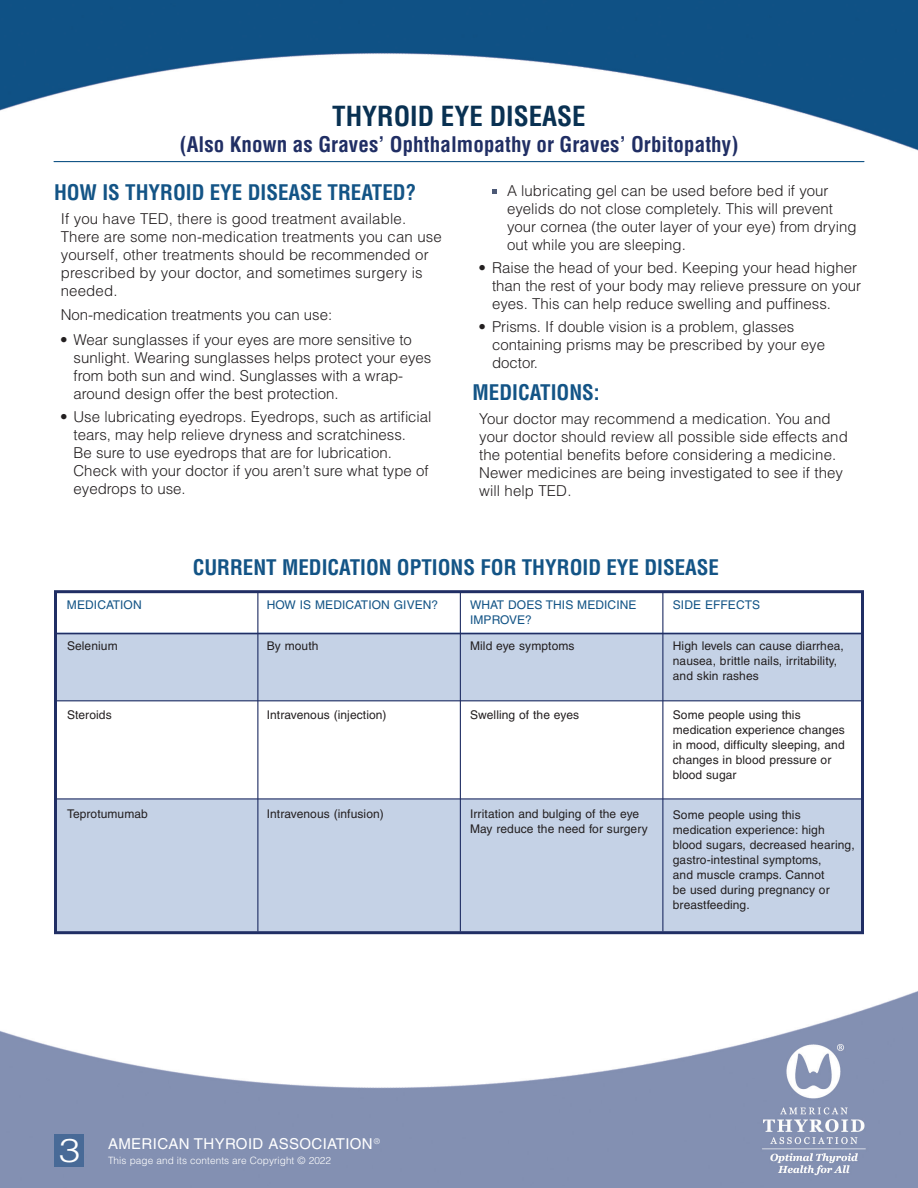
<style>
.page{position:relative;width:918px;height:1188px;background:#fff}
.page>*{position:absolute;margin:0;border:0;box-sizing:border-box;transform-origin:0 0}
.t1{font:300 33px "Helvetica";color:#fff;scale:1.18 1}
.t2{font:700 condensed 27px "Helvetica";color:#093152}
.t3{font:700 condensed 21px "Helvetica";color:#135486}
.t4{font:700 condensed 21px "Helvetica";letter-spacing:.005em;color:#202e64}
.t5{font:300 15px/18px "Helvetica";color:#231f20}
.t6{font:15px "Helvetica";letter-spacing:.025em;color:#fff}
.t7{font:12px/15px "Helvetica";letter-spacing:.01em;color:#231f20}
.t8{font:12px/15px "Helvetica";letter-spacing:.01em;color:#135486}
.t9{font:300 10.05px "Helvetica";letter-spacing:.005em;color:#fff}
</style>
<div class="page">
<img style="left:0;top:0;width:918px;height:1188px">
<div style="left:55px;top:1134px;width:29px;height:32px;background:#486a97"></div>
<hr style="left:54px;top:161px;width:810px;height:1px;background:#135486">
<svg style="left:492px;top:189px;width:5px;height:5px"></svg>
<div style="left:55px;top:799px;width:809px;height:133px;background:#c5d2e6"></div>
<div style="left:54px;top:632px;width:810px;height:69px;background:#c5d2e6"></div>
<hr style="left:54px;top:633px;width:810px;height:1px;background:#202e64">
<hr style="left:257px;top:591px;width:1px;height:341px;background:#202e64">
<hr style="left:460px;top:591px;width:1px;height:341px;background:#202e64">
<hr style="left:662px;top:591px;width:1px;height:341px;background:#202e64">
<hr style="left:54px;top:700px;width:810px;height:1px;background:#202e64">
<hr style="left:54px;top:798px;width:810px;height:1px;background:#202e64">
<div style="left:54px;top:590px;width:810px;height:344px;border:3px solid #202e64"></div>
<h2 class="t2" style="left:332px;top:99px;width:255px">THYROID EYE DISEASE</h2>
<h3 class="t4" style="left:180px;top:131px;width:560px">(Also Known as Graves’ Ophthalmopathy or Graves’ Orbitopathy)</h3>
<h3 class="t3" style="left:54px;top:180px;width:364px">HOW IS THYROID EYE DISEASE TREATED?</h3>
<p class="t5" style="left:61px;top:209px;width:383px">If you have TED, there is good treatment available.<br>There are some non-medication treatments you can use yourself, other treatments should be recommended or prescribed by your doctor, and sometimes surgery is needed.</p>
<p class="t5" style="left:61px;top:306px;width:273px">Non-medication treatments you can use:</p>
<p class="t5" style="left:74px;top:331px;width:359px;text-indent:-14px">• Wear sunglasses if your eyes are more sensitive to sunlight. Wearing sunglasses helps protect your eyes from both sun and wind. Sunglasses with a wrap&shy;around design offer the best protection.</p>
<p class="t5" style="left:74px;top:408px;width:360px;text-indent:-14px">• Use lubricating eyedrops. Eyedrops, such as artificial tears, may help relieve dryness and scratchiness.<br>Be sure to use eyedrops that are for lubrication.<br>Check with your doctor if you aren’t sure what type of eyedrops to use.</p>
<p class="t5" style="left:507px;top:181px;width:351px">A lubricating gel can be used before bed if your eyelids do not close completely. This will prevent your cornea (the outer layer of your eye) from drying out while you are sleeping.</p>
<p class="t5" style="left:492px;top:258px;width:371px;text-indent:-14px">• Raise the head of your bed. Keeping your head higher than the rest of your body may relieve pressure on your eyes. This can help reduce swelling and puffiness.</p>
<p class="t5" style="left:492px;top:318px;width:335px;text-indent:-14px">• Prisms. If double vision is a problem, glasses containing prisms may be prescribed by your eye doctor.</p>
<h3 class="t3" style="left:472px;top:380px;width:129px">MEDICATIONS:</h3>
<p class="t5" style="left:479px;top:409px;width:370px">Your doctor may recommend a medication. You and your doctor should review all possible side effects and the potential benefits before considering a medicine.<br>Newer medicines are being investigated to see if they will help TED.</p>
<h3 class="t3" style="left:193px;top:555px;width:528px">CURRENT MEDICATION OPTIONS FOR THYROID EYE DISEASE</h3>
<p class="t8" style="left:67px;top:597px;width:76px">MEDICATION</p>
<p class="t8" style="left:267px;top:597px;width:173px">HOW IS MEDICATION GIVEN?</p>
<p class="t8" style="left:470px;top:597px;width:168px">WHAT DOES THIS MEDICINE<br>IMPROVE?</p>
<p class="t8" style="left:673px;top:597px;width:89px">SIDE EFFECTS</p>
<p class="t7" style="left:67px;top:638px;width:52px">Selenium</p>
<p class="t7" style="left:267px;top:638px;width:53px">By mouth</p>
<p class="t7" style="left:470px;top:638px;width:106px">Mild eye symptoms</p>
<p class="t7" style="left:673px;top:638px;width:173px">High levels can cause diarrhea, nausea, brittle nails, irritability, and skin rashes</p>
<p class="t7" style="left:673px;top:708px;width:174px">Some people using this medication experience changes in mood, difficulty sleeping, and changes in blood pressure or blood sugar</p>
<p class="t7" style="left:673px;top:807px;width:183px">Some people using this medication experience: high blood sugars, decreased hearing, gastro-intestinal symptoms,<br>and muscle cramps. Cannot<br>be used during pregnancy or breastfeeding.</p>
<p class="t7" style="left:67px;top:707px;width:46px">Steroids</p>
<p class="t7" style="left:470px;top:707px;width:111px">Swelling of the eyes</p>
<p class="t7" style="left:267px;top:707px;width:121px">Intravenous (injection)</p>
<p class="t7" style="left:267px;top:807px;width:119px">Intravenous (infusion)</p>
<p class="t7" style="left:470px;top:807px;width:179px">Irritation and bulging of the eye<br>May reduce the need for surgery</p>
<p class="t7" style="left:67px;top:807px;width:82px">Teprotumumab</p>
<h1 class="t1" style="left:59px;top:1130px;width:20px">3</h1>
<p class="t6" style="left:108px;top:1135px;width:274px">AMERICAN THYROID ASSOCIATION<sup>®</sup></p>
<p class="t9" style="left:108px;top:1154px;width:225px">This page and its contents are Copyright © 2022</p>
</div>
